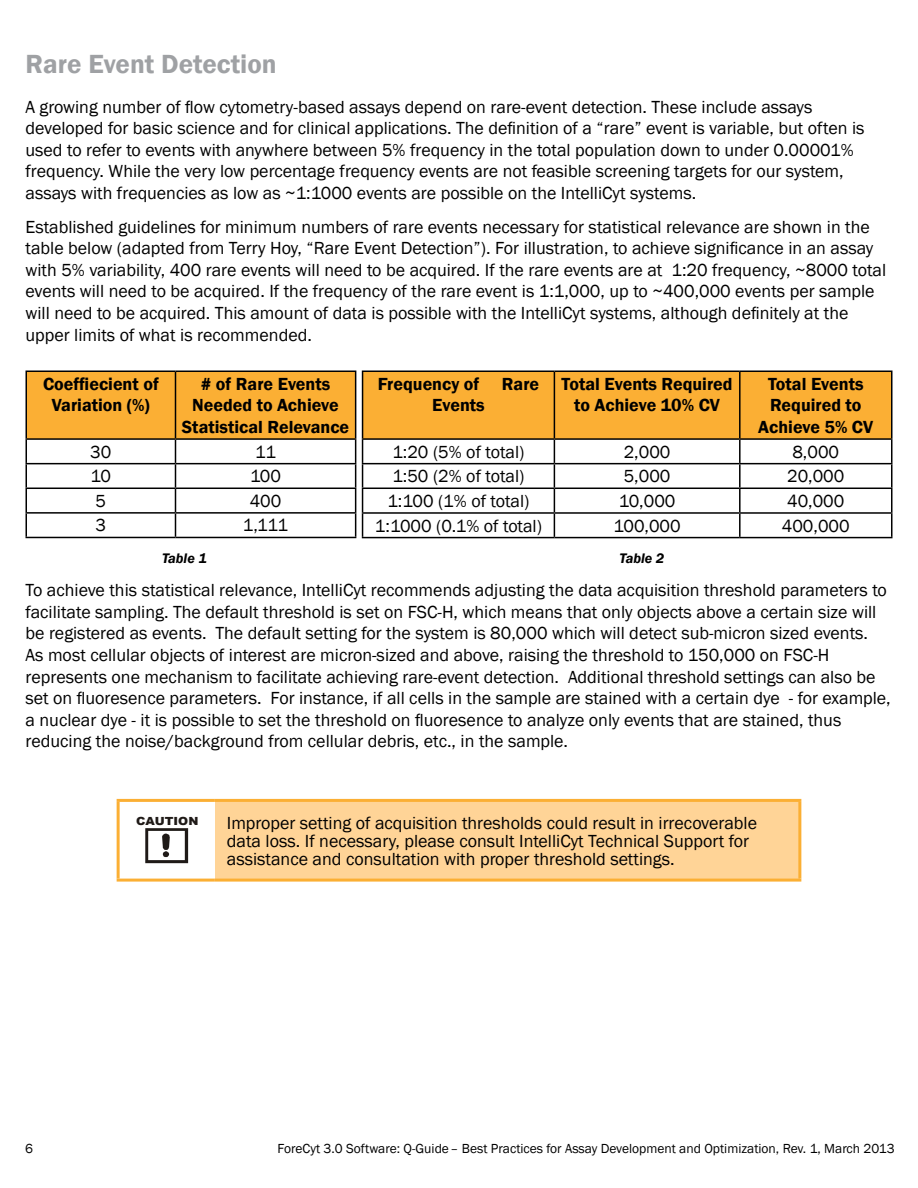
<style>
.page{position:relative;width:918px;height:1188px;background:#fff}
.page>*{position:absolute;margin:0;border:0;box-sizing:border-box;transform-origin:0 0}
.t1{font:600 27px "Franklin Gothic";color:#9fa1a4}
.t2{font:18px/21.6px "Franklin Gothic";color:#000}
.t3{font:600 18px/21.6px "Franklin Gothic";color:#000;text-align:center}
.t4{font:italic 600 14.25px "Franklin Gothic";color:#000}
.t5{font:13.5px "Franklin Gothic";color:#000}
.t6{font:900 11.25px "Arial";letter-spacing:.005em;color:#1f1a17;scale:1.08 1}
</style>
<div class="page">
<svg style="left:26px;top:371px;width:330px;height:166px"></svg>
<hr style="left:26px;top:537px;width:150px;height:1px;background:#000">
<hr style="left:176px;top:537px;width:180px;height:1px;background:#000">
<hr style="left:740px;top:463px;width:153px;height:1px;background:#000">
<hr style="left:740px;top:488px;width:153px;height:1px;background:#000">
<hr style="left:740px;top:512px;width:153px;height:2px;background:#000">
<hr style="left:740px;top:371px;width:153px;height:1px;background:#000">
<hr style="left:740px;top:438px;width:153px;height:2px;background:#000">
<svg style="left:362px;top:371px;width:530px;height:166px"></svg>
<hr style="left:362px;top:537px;width:192px;height:1px;background:#000">
<hr style="left:554px;top:537px;width:186px;height:1px;background:#000">
<hr style="left:740px;top:537px;width:153px;height:1px;background:#000">
<div style="left:215px;top:800px;width:585px;height:80px;background:#ffd497"></div>
<hr style="left:117px;top:799px;width:98px;height:3px;background:#fbaf34">
<hr style="left:117px;top:802px;width:3px;height:77px;background:#fbaf34">
<hr style="left:215px;top:799px;width:586px;height:3px;background:#fbaf34">
<hr style="left:798px;top:802px;width:3px;height:77px;background:#fbaf34">
<hr style="left:117px;top:879px;width:98px;height:3px;background:#fbaf34">
<hr style="left:215px;top:879px;width:586px;height:3px;background:#fbaf34">
<svg style="left:145px;top:828px;width:43px;height:35px"></svg>
<h1 class="t1" style="left:26px;top:47px;width:253px">Rare Event Detection</h1>
<p class="t2" style="left:26px;top:96px;width:840px">A growing number of flow cytometry-based assays depend on rare-event detection. These include assays developed for basic science and for clinical applications. The definition of a “rare” event is variable, but often is used to refer to events with anywhere between 5% frequency in the total population down to under 0.00001% frequency. While the very low percentage frequency events are not feasible screening targets for our system, assays with frequencies as low as ~1:1000 events are possible on the IntelliCyt systems.</p>
<p class="t2" style="left:26px;top:216px;width:862px">Established guidelines for minimum numbers of rare events necessary for statistical relevance are shown in the table below (adapted from Terry Hoy, “Rare Event Detection”). For illustration, to achieve significance in an assay with 5% variability, 400 rare events will need to be acquired. If the rare events are at 1:20 frequency, ~8000 total events will need to be acquired. If the frequency of the rare event is 1:1,000, up to ~400,000 events per sample will need to be acquired. This amount of data is possible with the IntelliCyt systems, although definitely at the upper limits of what is recommended.</p>
<p class="t3" style="left:43px;top:373px;width:117px">Coeffiecient of<br>Variation (%)</p>
<p class="t3" style="left:182px;top:373px;width:169px"># of Rare Events<br>Needed to Achieve<br>Statistical Relevance</p>
<p class="t2" style="left:90px;top:441px;width:23px">30</p>
<p class="t2" style="left:255px;top:441px;width:22px">11</p>
<p class="t2" style="left:91px;top:466px;width:22px">10</p>
<p class="t2" style="left:250px;top:466px;width:33px">100</p>
<p class="t2" style="left:96px;top:490px;width:12px">5</p>
<p class="t2" style="left:250px;top:490px;width:33px">400</p>
<p class="t2" style="left:96px;top:515px;width:12px">3</p>
<p class="t2" style="left:243px;top:515px;width:47px">1,111</p>
<p class="t3" style="left:378px;top:373px;width:103px">Frequency of</p>
<p class="t3" style="left:502px;top:373px;width:39px">Rare</p>
<p class="t3" style="left:432px;top:395px;width:54px">Events</p>
<p class="t3" style="left:562px;top:373px;width:173px">Total Events Required to Achieve 10% CV</p>
<p class="t3" style="left:758px;top:373px;width:116px">Total Events<br>Required to<br>Achieve 5% CV</p>
<p class="t2" style="left:392px;top:441px;width:134px">1:20 (5% of total)</p>
<p class="t2" style="left:624px;top:441px;width:48px">2,000</p>
<p class="t2" style="left:792px;top:441px;width:48px">8,000</p>
<p class="t2" style="left:392px;top:466px;width:134px">1:50 (2% of total)</p>
<p class="t2" style="left:624px;top:466px;width:48px">5,000</p>
<p class="t2" style="left:787px;top:466px;width:59px">20,000</p>
<p class="t2" style="left:387px;top:490px;width:144px">1:100 (1% of total)</p>
<p class="t2" style="left:619px;top:490px;width:58px">10,000</p>
<p class="t2" style="left:787px;top:490px;width:59px">40,000</p>
<p class="t2" style="left:375px;top:515px;width:169px">1:1000 (0.1% of total)</p>
<p class="t2" style="left:614px;top:515px;width:69px">100,000</p>
<p class="t2" style="left:782px;top:515px;width:69px">400,000</p>
<p class="t4" style="left:162px;top:549px;width:46px">Table 1</p>
<p class="t4" style="left:619px;top:549px;width:46px">Table 2</p>
<p class="t2" style="left:26px;top:580px;width:867px">To achieve this statistical relevance, IntelliCyt recommends adjusting the data acquisition threshold parameters to facilitate sampling. The default threshold is set on FSC-H, which means that only objects above a certain size will be registered as events. The default setting for the system is 80,000 which will detect sub-micron sized events.<br>As most cellular objects of interest are micron-sized and above, raising the threshold to 150,000 on FSC-H represents one mechanism to facilitate achieving rare-event detection. Additional threshold settings can also be set on fluoresence parameters. For instance, if all cells in the sample are stained with a certain dye - for example, a nuclear dye - it is possible to set the threshold on fluoresence to analyze only events that are stained, thus reducing the noise/background from cellular debris, etc., in the sample.</p>
<p class="t6" style="left:136px;top:813px;width:59px">CAUTION</p>
<p class="t2" style="left:227px;top:814px;width:532px;line-height:18px">Improper setting of acquisition thresholds could result in irrecoverable data loss. If necessary, please consult IntelliCyt Technical Support for assistance and consultation with proper threshold settings.</p>
<p class="t5" style="left:25px;top:1140px;width:9px">6</p>
<p class="t5" style="left:278px;top:1140px;width:619px">ForeCyt 3.0 Software: Q-Guide– Best Practices for Assay Development and Optimization, Rev. 1, March 2013</p>
</div>
